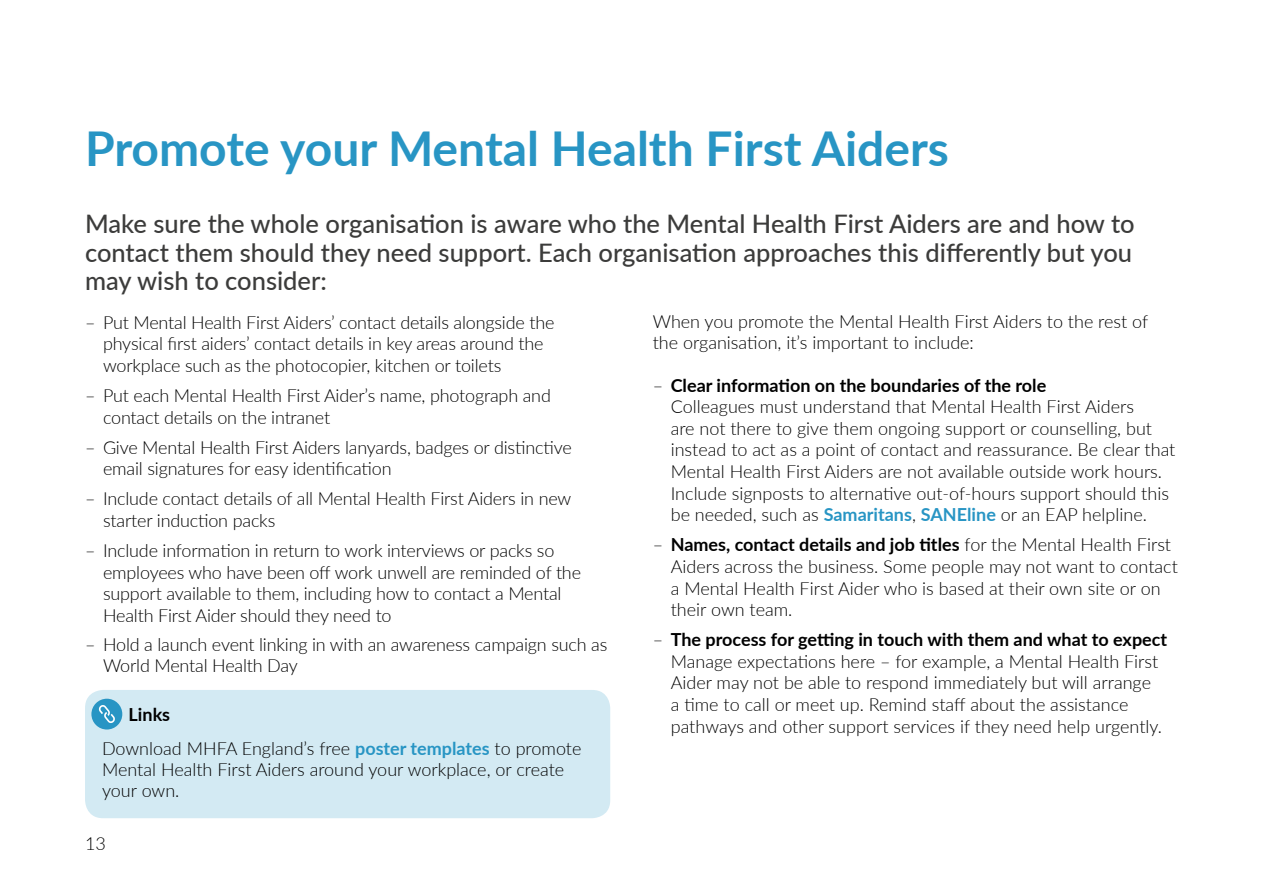
<style>
.page{position:relative;width:1263px;height:893px;background:#fff}
.page>*{position:absolute;margin:0;border:0;box-sizing:border-box;transform-origin:0 0}
.t1{font:700 48px "Lato";color:#2895c4}
.t2{font:500 25.5px/28.5px "Lato";color:#3c3c3b;text-align:justify}
.t3{font:300 18px/21.6px "Lato";letter-spacing:-.01em;color:#000}
.s1{font-weight:700}
.s2{font-weight:700;color:#2895c4}
</style>
<div class="page">
<div style="left:85px;top:690px;width:525px;height:128px;background:#d3eaf3;border-radius:18px"></div>
<div style="left:91px;top:699px;width:31px;height:30px;background:#2895c4;border-radius:50%"></div>
<svg style="left:99px;top:705px;width:16px;height:18px"></svg>
<h1 class="t1" style="left:85px;top:113px;width:865px">Promote your Mental Health First Aiders</h1>
<h2 class="t2" style="left:85px;top:209px;width:1051px">Make sure the whole organisation is aware who the Mental Health First Aiders are and how to contact them should they need support. Each organisation approaches this differently but you may wish to consider:</h2>
<p class="t3" style="left:103px;top:313px;width:453px;text-indent:-18px">– Put Mental Health First Aiders’ contact details alongside the physical first aiders’ contact details in key areas around the workplace such as the photocopier, kitchen or toilets</p>
<p class="t3" style="left:103px;top:386px;width:449px;text-indent:-18px">– Put each Mental Health First Aider’s name, photograph and contact details on the intranet</p>
<p class="t3" style="left:103px;top:438px;width:470px;text-indent:-18px">– Give Mental Health First Aiders lanyards, badges or distinctive email signatures for easy identification</p>
<p class="t3" style="left:103px;top:489px;width:470px;text-indent:-18px">– Include contact details of all Mental Health First Aiders in new starter induction packs</p>
<p class="t3" style="left:103px;top:541px;width:479px;text-indent:-18px">– Include information in return to work interviews or packs so employees who have been off work unwell are reminded of the support available to them, including how to contact a Mental Health First Aider should they need to</p>
<p class="t3" style="left:103px;top:636px;width:506px;line-height:21px;text-indent:-18px">– Hold a launch event linking in with an awareness campaign such as<br>World Mental Health Day</p>
<p class="t3" style="left:102px;top:699px;width:481px;line-height:33.8px;text-indent:27px"><span class="s1">Links<br></span>Download MHFA England’s free <span class="s2">poster templates</span> to promote</p>
<p class="t3" style="left:102px;top:759px;width:464px;line-height:21px">Mental Health First Aiders around your workplace, or create your own.</p>
<p class="t3" style="left:85px;top:834px;width:22px">13</p>
<p class="t3" style="left:653px;top:312px;width:497px;line-height:21px">When you promote the Mental Health First Aiders to the rest of the organisation, it’s important to include:</p>
<p class="t3" style="left:671px;top:376px;width:506px;text-indent:-18px">– <span class="s1">Clear information on the boundaries of the role<br></span>Colleagues must understand that Mental Health First Aiders<br>are not there to give them ongoing support or counselling, but instead to act as a point of contact and reassurance. Be clear that Mental Health First Aiders are not available outside work hours.<br>Include signposts to alternative out-of-hours support should this be needed, such as <span class="s2">Samaritans</span>, <span class="s2">SANEline</span> or an EAP helpline.</p>
<p class="t3" style="left:671px;top:535px;width:509px;text-indent:-18px">– <span class="s1">Names, contact details and job titles</span> for the Mental Health First Aiders across the business. Some people may not want to contact a Mental Health First Aider who is based at their own site or on their own team.</p>
<p class="t3" style="left:671px;top:630px;width:498px;text-indent:-18px">– <span class="s1">The process for getting in touch with them and what to expect </span>Manage expectations here – for example, a Mental Health First Aider may not be able to respond immediately but will arrange<br>a time to call or meet up. Remind staff about the assistance pathways and other support services if they need help urgently.</p>
</div>
